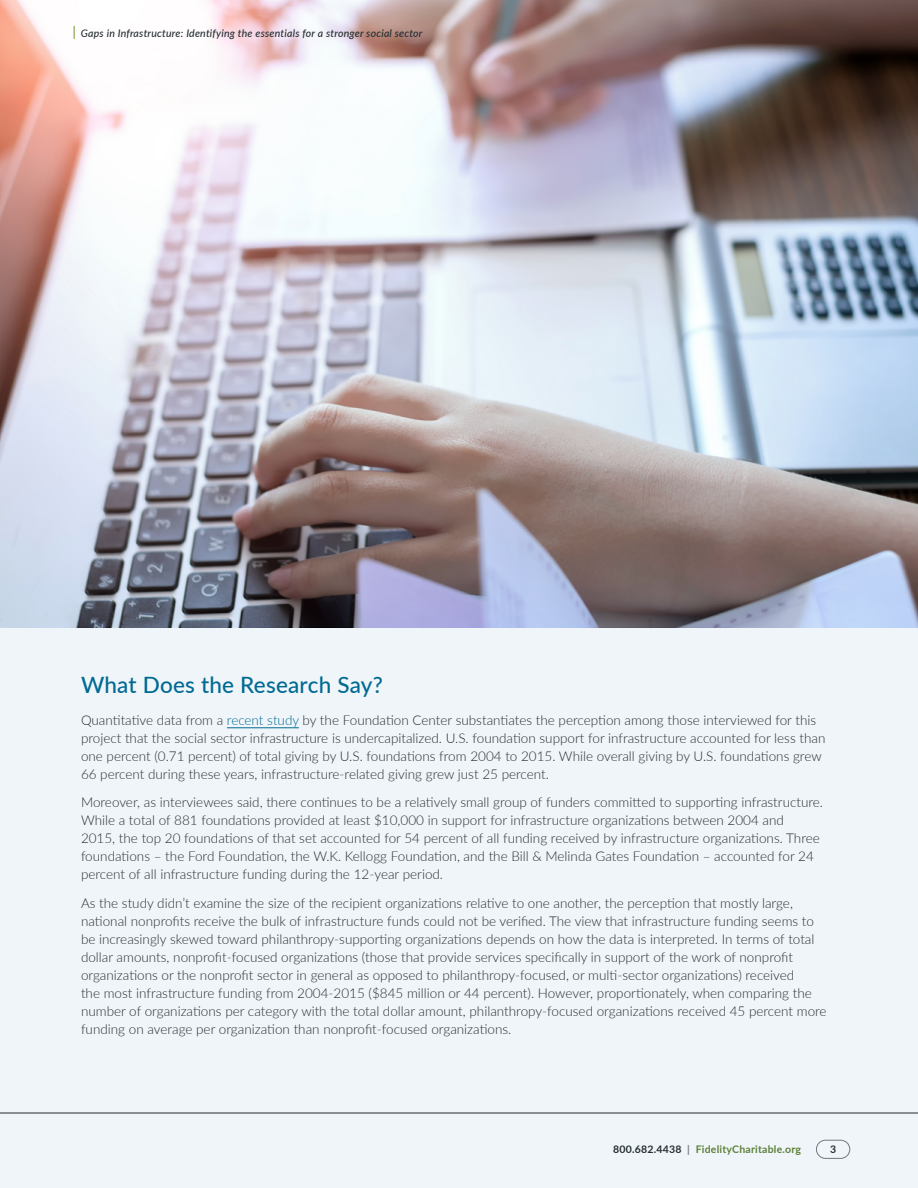
<style>
.page{position:relative;width:918px;height:1188px;background:#fff}
.page>*{position:absolute;margin:0;border:0;box-sizing:border-box;transform-origin:0 0}
.t1{font:500 22.5px "Lato";letter-spacing:.01em;color:#006a92}
.t2{font:300 13.5px/18px "Lato";color:#242d30}
.t3{font:italic 500 10.5px "Lato";letter-spacing:.02em;color:#242d30}
.t4{font:700 10.5px "Lato";letter-spacing:.02em;color:#5d8139}
.t5{font:700 10.5px "Lato";color:#242d30}
.s1{color:#006a92}
.s2{color:#242d30}
.s3{color:#78787b}
</style>
<div class="page">
<div style="left:0;top:627px;width:918px;height:561px;background:#f0f5f9"></div>
<hr style="left:227px;top:728px;width:72px;height:1px;background:#006a92">
<img style="left:0;top:0;width:918px;height:627px">
<div style="left:816px;top:1140px;width:34px;height:19px;border:1px solid #78787b;border-radius:9px"></div>
<hr style="left:0;top:1113px;width:918px;height:1px;background:#242d30">
<svg style="left:73px;top:26px;width:2px;height:13px"></svg>
<p class="t3" style="left:81px;top:25px;width:343px">Gaps in Infrastructure: Identifying the essentials for a stronger social sector</p>
<h1 class="t1" style="left:81px;top:669px;width:303px">What Does the Research Say?</h1>
<p class="t2" style="left:81px;top:710px;width:746px">Quantitative data from a <span class="s1">recent study</span> by the Foundation Center substantiates the perception among those interviewed for this project that the social sector infrastructure is undercapitalized. U.S. foundation support for infrastructure accounted for less than one percent (0.71 percent) of total giving by U.S. foundations from 2004 to 2015. While overall giving by U.S. foundations grew 66 percent during these years, infrastructure-related giving grew just 25 percent.</p>
<p class="t2" style="left:81px;top:793px;width:744px">Moreover, as interviewees said, there continues to be a relatively small group of funders committed to supporting infrastructure.<br>While a total of 881 foundations provided at least $10,000 in support for infrastructure organizations between 2004 and<br>2015, the top 20 foundations of that set accounted for 54 percent of all funding received by infrastructure organizations. Three foundations – the Ford Foundation, the W.K. Kellogg Foundation, and the Bill &amp; Melinda Gates Foundation – accounted for 24 percent of all infrastructure funding during the 12-year period.</p>
<p class="t2" style="left:81px;top:894px;width:747px">As the study didn’t examine the size of the recipient organizations relative to one another, the perception that mostly large, national nonprofits receive the bulk of infrastructure funds could not be verified. The view that infrastructure funding seems to be increasingly skewed toward philanthropy-supporting organizations depends on how the data is interpreted. In terms of total dollar amounts, nonprofit-focused organizations (those that provide services specifically in support of the work of nonprofit organizations or the nonprofit sector in general as opposed to philanthropy-focused, or multi-sector organizations) received<br>the most infrastructure funding from 2004-2015 ($845 million or 44 percent). However, proportionately, when comparing the number of organizations per category with the total dollar amount, philanthropy-focused organizations received 45 percent more funding on average per organization than nonprofit-focused organizations.</p>
<p class="t4" style="left:613px;top:1141px;width:189px"><span class="s2">800.682.4438</span> <span class="s3">|</span> FidelityCharitable.org</p>
<p class="t5" style="left:830px;top:1141px;width:8px">3</p>
</div>
